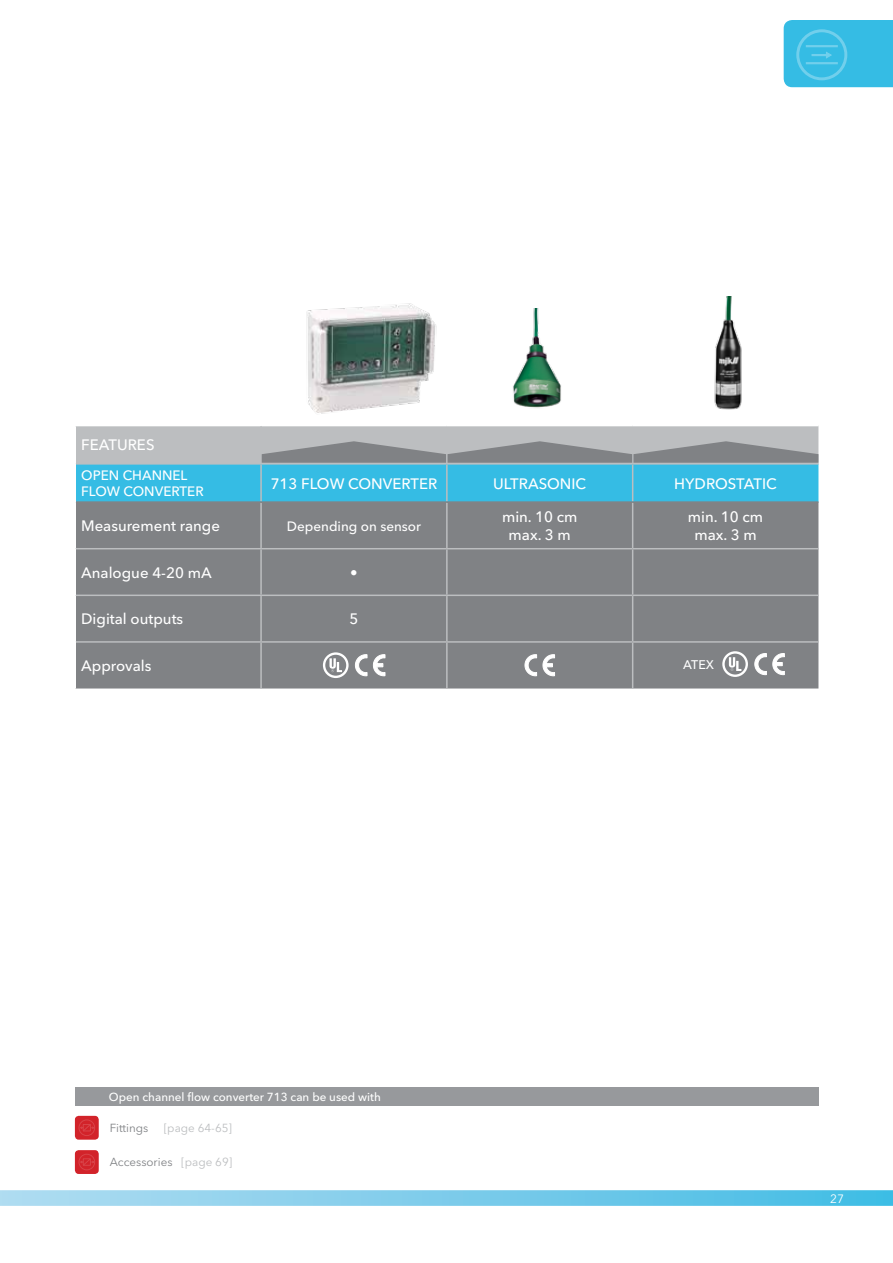
<style>
.page{position:relative;width:893px;height:1263px;background:#fff}
.page>*{position:absolute;margin:0;border:0;box-sizing:border-box;transform-origin:0 0}
.t1{font:500 15px/18px "Avenir Next LT Pro";color:#fff;text-align:center}
.t2{font:500 13.5px/16.2px "Avenir Next LT Pro";color:#fff}
.t3{font:500 12.45px "Avenir Next LT Pro";color:#fff}
.t4{font:12px "Avenir Next LT Pro";color:#fff}
.t5{font:500 11.7px "Avenir Next LT Pro";color:#fff}
.t6{font:11.7px "Avenir Next LT Pro";color:#808285}
.t7{font:11.7px "Avenir Next LT Pro";color:#bcbec0}
.s1{color:#bcbec0}
</style>
<div class="page">
<div style="left:75px;top:1087px;width:744px;height:18px;background:#97999c"></div>
<svg style="left:0;top:1190px;width:892px;height:16px;background:#7dcdeb"></svg>
<svg style="left:784px;top:20px;width:108px;height:67px;background:#3abde4"></svg>
<img style="left:513px;top:309px;width:48px;height:99px">
<img style="left:306px;top:303px;width:131px;height:111px">
<img style="left:714px;top:296px;width:28px;height:114px">
<div style="left:75px;top:1116px;width:24px;height:24px;background:#d2232a;border-radius:4px"></div>
<div style="left:79px;top:1119px;width:16px;height:17px;border:1px solid #fff;border-radius:50%"></div>
<svg style="left:80px;top:1123px;width:14px;height:9px"></svg>
<div style="left:75px;top:1150px;width:24px;height:24px;background:#d2232a;border-radius:4px"></div>
<div style="left:79px;top:1154px;width:16px;height:16px;border:1px solid #fff;border-radius:50%"></div>
<svg style="left:80px;top:1158px;width:14px;height:8px"></svg>
<div style="left:76px;top:503px;width:742px;height:185px;background:#808285"></div>
<hr style="left:76px;top:501px;width:185px;height:2px;background:#808285">
<hr style="left:260px;top:503px;width:2px;height:45px;background:#bcbec0">
<hr style="left:261px;top:501px;width:186px;height:2px;background:#808285">
<hr style="left:446px;top:503px;width:2px;height:45px;background:#bcbec0">
<hr style="left:447px;top:501px;width:186px;height:2px;background:#808285">
<hr style="left:632px;top:503px;width:1px;height:45px;background:#bcbec0">
<hr style="left:633px;top:501px;width:185px;height:2px;background:#808285">
<hr style="left:76px;top:548px;width:185px;height:1px;background:#bcbec0">
<hr style="left:260px;top:549px;width:2px;height:45px;background:#bcbec0">
<hr style="left:261px;top:548px;width:186px;height:1px;background:#bcbec0">
<hr style="left:446px;top:549px;width:2px;height:45px;background:#bcbec0">
<hr style="left:447px;top:548px;width:186px;height:1px;background:#bcbec0">
<hr style="left:632px;top:549px;width:1px;height:45px;background:#bcbec0">
<hr style="left:633px;top:548px;width:185px;height:1px;background:#bcbec0">
<hr style="left:76px;top:594px;width:185px;height:2px;background:#bcbec0">
<hr style="left:260px;top:596px;width:2px;height:45px;background:#bcbec0">
<hr style="left:261px;top:594px;width:186px;height:2px;background:#bcbec0">
<hr style="left:446px;top:596px;width:2px;height:45px;background:#bcbec0">
<hr style="left:447px;top:594px;width:186px;height:2px;background:#bcbec0">
<hr style="left:632px;top:596px;width:1px;height:45px;background:#bcbec0">
<hr style="left:633px;top:594px;width:185px;height:2px;background:#bcbec0">
<hr style="left:76px;top:641px;width:185px;height:2px;background:#bcbec0">
<hr style="left:260px;top:643px;width:2px;height:45px;background:#bcbec0">
<hr style="left:261px;top:641px;width:186px;height:2px;background:#bcbec0">
<hr style="left:446px;top:643px;width:2px;height:45px;background:#bcbec0">
<hr style="left:447px;top:641px;width:186px;height:2px;background:#bcbec0">
<hr style="left:632px;top:643px;width:1px;height:45px;background:#bcbec0">
<hr style="left:633px;top:641px;width:185px;height:2px;background:#bcbec0">
<svg style="left:355px;top:655px;width:12px;height:21px"></svg>
<svg style="left:373px;top:655px;width:12px;height:21px"></svg>
<svg style="left:323px;top:652px;width:26px;height:26px"></svg>
<svg style="left:525px;top:655px;width:12px;height:21px"></svg>
<svg style="left:543px;top:655px;width:12px;height:21px"></svg>
<svg style="left:755px;top:653px;width:11px;height:22px"></svg>
<svg style="left:773px;top:653px;width:11px;height:22px"></svg>
<svg style="left:722px;top:651px;width:26px;height:26px"></svg>
<svg style="left:75px;top:426px;width:743px;height:76px;background:#72b4c8"></svg>
<p class="t1" style="left:81px;top:436px;width:75px">FEATURES</p>
<p class="t2" style="left:81px;top:467px;width:124px">OPEN CHANNEL<br>FLOW CONVERTER</p>
<p class="t1" style="left:271px;top:474px;width:168px">713 FLOW CONVERTER</p>
<p class="t1" style="left:493px;top:474px;width:94px">ULTRASONIC</p>
<p class="t1" style="left:674px;top:474px;width:104px">HYDROSTATIC</p>
<p class="t1" style="left:81px;top:517px;width:140px">Measurement range</p>
<p class="t2" style="left:287px;top:518px;width:136px">Depending on sensor</p>
<p class="t1" style="left:502px;top:508px;width:77px">min. 10 cm max. 3 m</p>
<p class="t1" style="left:688px;top:508px;width:77px">min. 10 cm max. 3 m</p>
<p class="t1" style="left:81px;top:563px;width:132px">Analogue 4-20 mA</p>
<p class="t1" style="left:350px;top:563px;width:9px">•</p>
<p class="t1" style="left:81px;top:610px;width:104px">Digital outputs</p>
<p class="t1" style="left:349px;top:610px;width:10px">5</p>
<p class="t1" style="left:81px;top:657px;width:72px">Approvals</p>
<p class="t3" style="left:683px;top:657px;width:32px">ATEX</p>
<p class="t5" style="left:109px;top:1089px;width:273px">Open channel flow converter 713 can be used with</p>
<p class="t6" style="left:110px;top:1121px;width:40px">Fittings</p>
<p class="t7" style="left:164px;top:1121px;width:70px">[page 64-65]</p>
<p class="t6" style="left:110px;top:1155px;width:124px">Accessories <span class="s1">[page 69]</span></p>
<p class="t4" style="left:830px;top:1191px;width:23px">2727</p>
</div>
